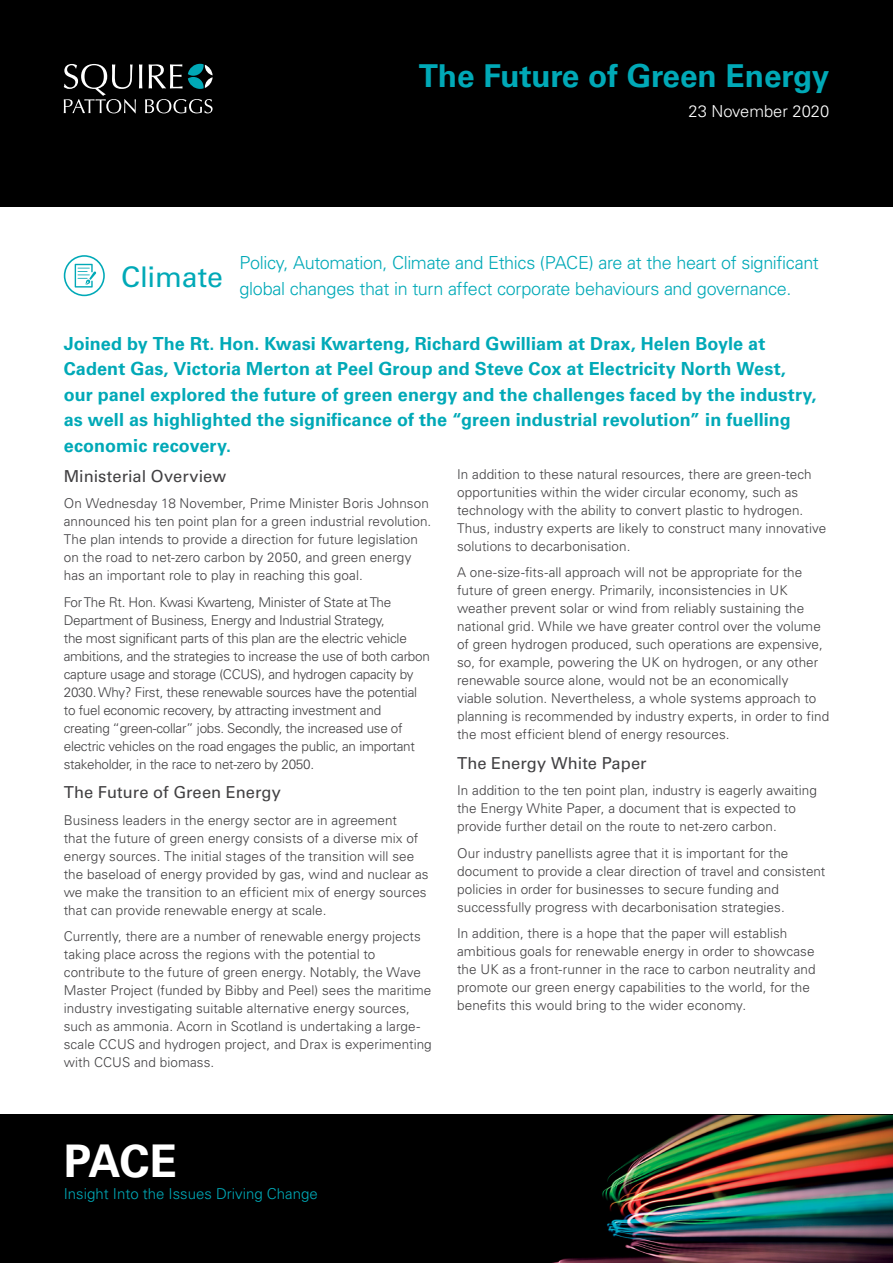
<style>
.page{position:relative;width:893px;height:1263px;background:#fff}
.page>*{position:absolute;margin:0;border:0;box-sizing:border-box;transform-origin:0 0}
.Body{font:700 45px "Univers LTCYR 65";color:#fff}
.Main_Heading{font:700 31.5px "Univers LTCYR 65";color:#00a9b7}
.Subtitle{font:28.5px "Univers LTCYR 55 Roman";letter-spacing:-.01em;color:#00a9b7}
.Body-2{font:700 18px/25.5px "Univers LTCYR 65";letter-spacing:.005em;color:#00a9b7}
.Body-3{font:300 18px/25.5px "Univers LTCYR 45";letter-spacing:-.02em;color:#00a9b7}
.Body-4{font:16.5px "Univers LTCYR 55 Roman";letter-spacing:.005em;color:#414042}
.Main_Heading-2{font:300 16.5px "Univers LTCYR 45";color:#fff}
.t1{font:300 15px "Univers LTCYR 45";color:#00a9b7}
.Body-5{font:300 13.5px/18px "Univers LTCYR 45";letter-spacing:.005em;color:#414042}
.Body-6{font:300 13.5px/18px "Univers LTCYR 45";letter-spacing:-.02em;color:#414042}
</style>
<div class="page">
<div style="left:0;top:0;width:893px;height:206px;background:#000"></div>
<svg style="left:64px;top:255px;width:41px;height:41px"></svg>
<div style="left:0;top:1114px;width:893px;height:149px;background:#000"></div>
<img style="left:552px;top:1116px;width:341px;height:147px">
<svg style="left:64px;top:64px;width:149px;height:49px"></svg>
<p class="Main_Heading" style="left:419px;top:53px;width:412px">The Future of Green Energy</p>
<p class="Main_Heading-2" style="left:689px;top:100px;width:142px">23 November 2020</p>
<p class="Subtitle" style="left:121px;top:257px;width:103px">Climate</p>
<p class="Body-3" style="left:240px;top:250px;width:581px">Policy, Automation, Climate and Ethics (PACE) are at the heart of significant global changes that in turn affect corporate behaviours and governance.</p>
<p class="Body-2" style="left:64px;top:330px;width:754px">Joined by The Rt. Hon. Kwasi Kwarteng, Richard Gwilliam at Drax, Helen Boyle at Cadent Gas, Victoria Merton at Peel Group and Steve Cox at Electricity North West, our panel explored the future of green energy and the challenges faced by the industry, as well as highlighted the significance of the “green industrial revolution” in fuelling economic recovery.</p>
<p class="Body-4" style="left:64px;top:464px;width:164px">Ministerial Overview</p>
<p class="Body-5" style="left:64px;top:494px;width:369px">On Wednesday 18 November, Prime Minister Boris Johnson announced his ten point plan for a green industrial revolution.<br>The plan intends to provide a direction for future legislation on the road to net-zero carbon by 2050, and green energy has an important role to play in reaching this goal.</p>
<p class="Body-6" style="left:64px;top:592px;width:368px">For The Rt. Hon. Kwasi Kwarteng, Minister of State at The Department of Business, Energy and Industrial Strategy,<br>the most significant parts of this plan are the electric vehicle ambitions, and the strategies to increase the use of both carbon capture usage and storage (CCUS), and hydrogen capacity by 2030. Why? First, these renewable sources have the potential to fuel economic recovery, by attracting investment and creating “green-collar” jobs. Secondly, the increased use of electric vehicles on the road engages the public, an important stakeholder, in the race to net-zero by 2050.</p>
<p class="Body-4" style="left:64px;top:781px;width:219px">The Future of Green Energy</p>
<p class="Body-5" style="left:64px;top:810px;width:366px">Business leaders in the energy sector are in agreement<br>that the future of green energy consists of a diverse mix of energy sources. The initial stages of the transition will see the baseload of energy provided by gas, wind and nuclear as we make the transition to an efficient mix of energy sources that can provide renewable energy at scale.</p>
<p class="Body-5" style="left:64px;top:927px;width:369px">Currently, there are a number of renewable energy projects taking place across the regions with the potential to contribute to the future of green energy. Notably, the Wave Master Project (funded by Bibby and Peel) sees the maritime industry investigating suitable alternative energy sources, such as ammonia. Acorn in Scotland is undertaking a large&shy;scale CCUS and hydrogen project, and Drax is experimenting with CCUS and biomass.</p>
<p class="Body-5" style="left:457px;top:464px;width:371px">In addition to these natural resources, there are green-tech opportunities within the wider circular economy, such as technology with the ability to convert plastic to hydrogen.<br>Thus, industry experts are likely to construct many innovative solutions to decarbonisation.</p>
<p class="Body-5" style="left:457px;top:563px;width:374px">A one-size-fits-all approach will not be appropriate for the future of green energy. Primarily, inconsistencies in UK weather prevent solar or wind from reliably sustaining the national grid. While we have greater control over the volume of green hydrogen produced, such operations are expensive, so, for example, powering the UK on hydrogen, or any other renewable source alone, would not be an economically<br>viable solution. Nevertheless, a whole systems approach to planning is recommended by industry experts, in order to find the most efficient blend of energy resources.</p>
<p class="Body-4" style="left:457px;top:751px;width:191px">The Energy White Paper</p>
<p class="Body-5" style="left:457px;top:781px;width:361px">In addition to the ten point plan, industry is eagerly awaiting the Energy White Paper, a document that is expected to provide further detail on the route to net-zero carbon.</p>
<p class="Body-5" style="left:457px;top:843px;width:370px">Our industry panellists agree that it is important for the document to provide a clear direction of travel and consistent policies in order for businesses to secure funding and successfully progress with decarbonisation strategies.</p>
<p class="Body-5" style="left:457px;top:924px;width:360px">In addition, there is a hope that the paper will establish ambitious goals for renewable energy in order to showcase the UK as a front-runner in the race to carbon neutrality and promote our green energy capabilities to the world, for the benefits this would bring to the wider economy.</p>
<p class="Body" style="left:64px;top:1129px;width:115px">PACE</p>
<p class="t1" style="left:64px;top:1184px;width:255px">Insight Into the Issues Driving Change</p>
</div>
